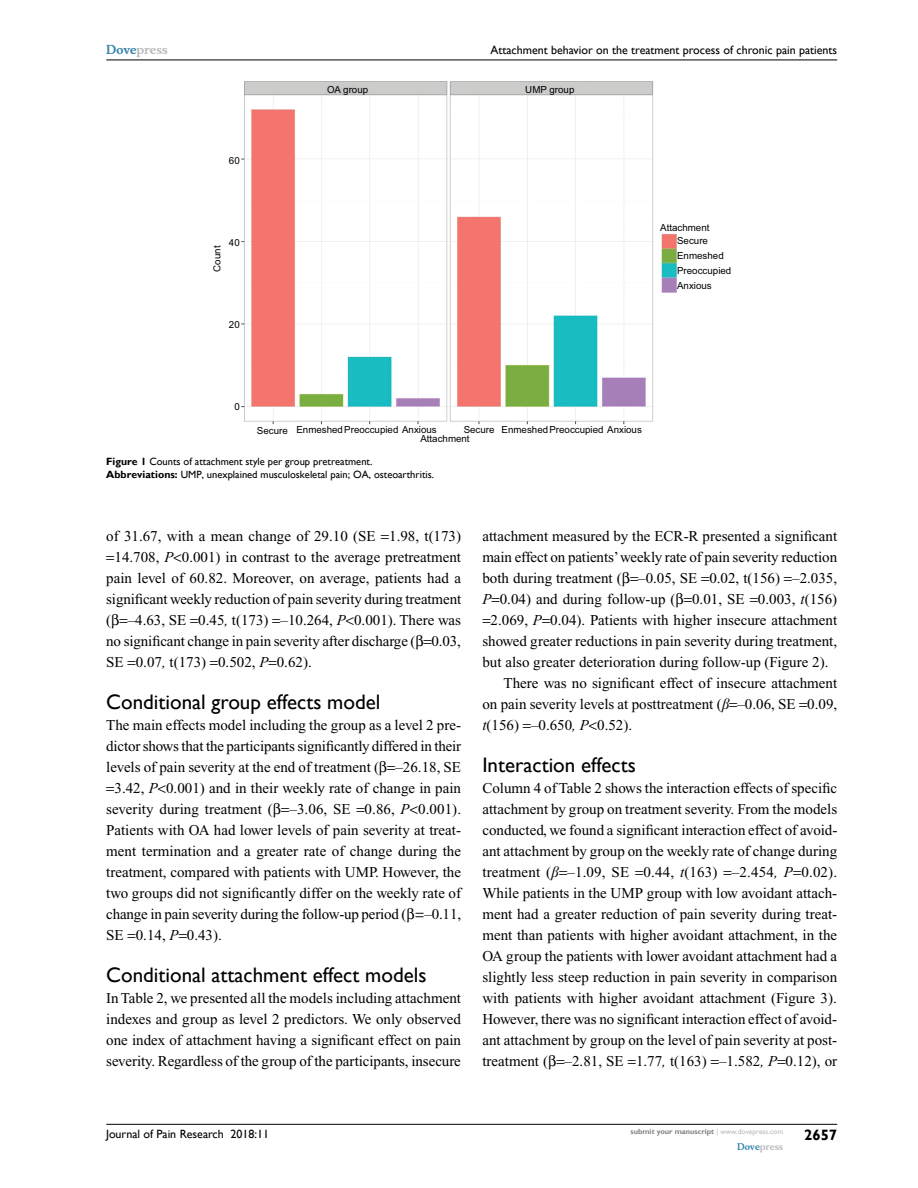
<style>
.page{position:relative;width:918px;height:1188px;background:#fff}
.page>*{position:absolute;margin:0;border:0;box-sizing:border-box;transform-origin:0 0}
.t1{font:21px "Gill Sans";color:#000}
.t2{font:15px/21px "Times New Roman";color:#000;text-align:justify}
.t3{font:700 15px "Gill Sans";color:#000}
.t4{font:12px "Gill Sans";color:#000}
.t5{font:700 12px "Musee";color:#b8babc}
.t6{font:10.5px/13.5px "Gill Sans";color:#000}
.t7{font:9.75px/14.9px "Arial";color:#000}
.t8{font:700 9px "Musee";color:#b8babc}
.t9{font:700 7.5px "Gill Sans";color:#808285}
.s1{color:#3785ad}
.s2{font-weight:700}
.s3{font-style:italic}
.s4{font-weight:400;color:#b8babc}
</style>
<div class="page">
<hr style="left:106px;top:1124px;width:731px;height:1px;background:#000">
<hr style="left:106px;top:60px;width:731px;height:1px;background:#000">
<img style="left:241px;top:81px;width:436px;height:344px">
<p class="t5" style="left:106px;top:43px;width:63px"><span class="s1">Dove</span>press</p>
<p class="t7" style="left:229px;top:153px;width:12px">60</p>
<p class="t7" style="left:210px;top:272px;width:28px;rotate:-90deg">Count</p>
<p class="t7" style="left:229px;top:235px;width:12px">40</p>
<p class="t7" style="left:229px;top:317px;width:12px">20</p>
<p class="t4" style="left:490px;top:43px;width:348px">Attachment behavior on the treatment process of chronic pain patients</p>
<p class="t7" style="left:327px;top:82px;width:43px">OA group</p>
<p class="t7" style="left:525px;top:82px;width:51px">UMP group</p>
<p class="t7" style="left:660px;top:221px;width:51px;line-height:13.4px;text-align:right">Attachment<br>Secure</p>
<p class="t7" style="left:677px;top:248px;width:56px">Enmeshed<br>Preoccupied<br>Anxious</p>
<p class="t7" style="left:234px;top:399px;width:7px">0</p>
<p class="t7" style="left:420px;top:424px;width:76px;line-height:9.8px;text-indent:43px">Secure<br>Attachment</p>
<p class="t7" style="left:257px;top:422px;width:181px">Secure EnmeshedPreoccupied Anxious</p>
<p class="t7" style="left:502px;top:422px;width:142px">EnmeshedPreoccupied Anxious</p>
<p class="t6" style="left:106px;top:455px;width:329px"><span class="s2">Figure 1</span> Counts of attachment style per group pretreatment.<br><span class="s2">Abbreviations:</span> UMP, unexplained musculoskeletal pain; OA, osteoarthritis.</p>
<p class="t2" style="left:106px;top:526px;width:356px">of 31.67, with a mean change of 29.10 (SE 1.98, t(173)</p>
<p class="t2" style="left:115px;top:547px;width:348px">14.708, <span class="s3">P</span> 0.001) in contrast to the average pretreatment</p>
<p class="t2" style="left:106px;top:568px;width:356px">pain level of 60.82. Moreover, on average, patients had a</p>
<p class="t2" style="left:106px;top:589px;width:357px">significant weekly reduction of pain severity during treatment</p>
<p class="t2" style="left:106px;top:610px;width:356px">( –4.63, SE 0.45<span class="s3">,</span> t(173) –10.264, <span class="s3">P</span> 0.001). There was</p>
<p class="t2" style="left:106px;top:631px;width:356px">no significant change in pain severity after discharge ( 0.03,</p>
<p class="t2" style="left:106px;top:652px;width:207px">SE 0.07<span class="s3">,</span> t(173) 0.502, <span class="s3">P</span> 0.62).</p>
<h1 class="t1" style="left:106px;top:690px;width:276px">Conditional group effects model</h1>
<p class="t2" style="left:106px;top:715px;width:356px">The main effects model including the group as a level 2 pre-</p>
<p class="t2" style="left:106px;top:736px;width:356px">dictor shows that the participants significantly differed in their</p>
<p class="t2" style="left:106px;top:757px;width:356px">levels of pain severity at the end of treatment ( –26.18, SE</p>
<p class="t2" style="left:115px;top:778px;width:348px">3.42, <span class="s3">P</span> 0.001) and in their weekly rate of change in pain</p>
<p class="t2" style="left:106px;top:799px;width:356px">severity during treatment ( –3.06, SE 0.86, <span class="s3">P</span> 0.001).</p>
<p class="t2" style="left:106px;top:820px;width:356px">Patients with OA had lower levels of pain severity at treat-</p>
<p class="t2" style="left:106px;top:841px;width:356px">ment termination and a greater rate of change during the</p>
<p class="t2" style="left:106px;top:862px;width:356px">treatment, compared with patients with UMP. However, the</p>
<p class="t2" style="left:106px;top:883px;width:356px">two groups did not significantly differ on the weekly rate of</p>
<p class="t2" style="left:106px;top:904px;width:356px">change in pain severity during the follow-up period ( –0.11,</p>
<p class="t2" style="left:106px;top:925px;width:117px">SE 0.14, <span class="s3">P</span> 0.43).</p>
<h1 class="t1" style="left:106px;top:963px;width:322px">Conditional attachment effect models</h1>
<p class="t2" style="left:106px;top:988px;width:356px">In Table 2, we presented all the models including attachment indexes and group as level 2 predictors. We only observed one index of attachment having a significant effect on pain severity. Regardless of the group of the participants, insecure</p>
<p class="t2" style="left:482px;top:526px;width:356px">attachment measured by the ECR-R presented a significant</p>
<p class="t2" style="left:482px;top:547px;width:356px">main effect on patients’ weekly rate of pain severity reduction</p>
<p class="t2" style="left:482px;top:568px;width:356px">both during treatment ( –0.05, SE 0.02, t(156) –2.035,</p>
<p class="t2" style="left:482px;top:589px;width:356px"><span class="s3">P</span> 0.04) and during follow-up ( 0.01, SE 0.003, <span class="s3">t</span>(156)</p>
<p class="t2" style="left:491px;top:610px;width:348px">2.069, <span class="s3">P</span> 0.04). Patients with higher insecure attachment</p>
<p class="t2" style="left:482px;top:631px;width:356px">showed greater reductions in pain severity during treatment,</p>
<p class="t2" style="left:482px;top:652px;width:348px">but also greater deterioration during follow-up (Figure 2).</p>
<p class="t2" style="left:504px;top:673px;width:335px">There was no significant effect of insecure attachment</p>
<p class="t2" style="left:482px;top:694px;width:356px">on pain severity levels at posttreatment ( –0.06, SE 0.09,</p>
<p class="t2" style="left:482px;top:715px;width:151px"><span class="s3">t</span>(156) –0.650<span class="s3">, P</span> 0.52).</p>
<h1 class="t1" style="left:482px;top:753px;width:155px">Interaction effects</h1>
<p class="t2" style="left:482px;top:778px;width:357px">Column 4 of Table 2 shows the interaction effects of specific attachment by group on treatment severity. From the models conducted, we found a significant interaction effect of avoid&shy;ant attachment by group on the weekly rate of change during treatment ( –1.09, SE 0.44, <span class="s3">t</span>(163) –2.454<span class="s3">, P</span> 0.02).<br>While patients in the UMP group with low avoidant attach&shy;ment had a greater reduction of pain severity during treat&shy;ment than patients with higher avoidant attachment, in the OA group the patients with lower avoidant attachment had a slightly less steep reduction in pain severity in comparison with patients with higher avoidant attachment (Figure 3).<br>However, there was no significant interaction effect of avoid&shy;ant attachment by group on the level of pain severity at post&shy;treatment ( –2.81, SE 1.77<span class="s3">,</span> t(163) –1.582<span class="s3">, P</span> 0.12), or</p>
<p class="t4" style="left:106px;top:1127px;width:164px">Journal of Pain Research 2018:11</p>
<p class="t9" style="left:631px;top:1127px;width:154px">submit your manuscript <span class="s4">| www.dovepress.com</span></p>
<p class="t8" style="left:737px;top:1141px;width:48px"><span class="s1">Dove</span>press</p>
<p class="t3" style="left:804px;top:1126px;width:35px">2657</p>
</div>
